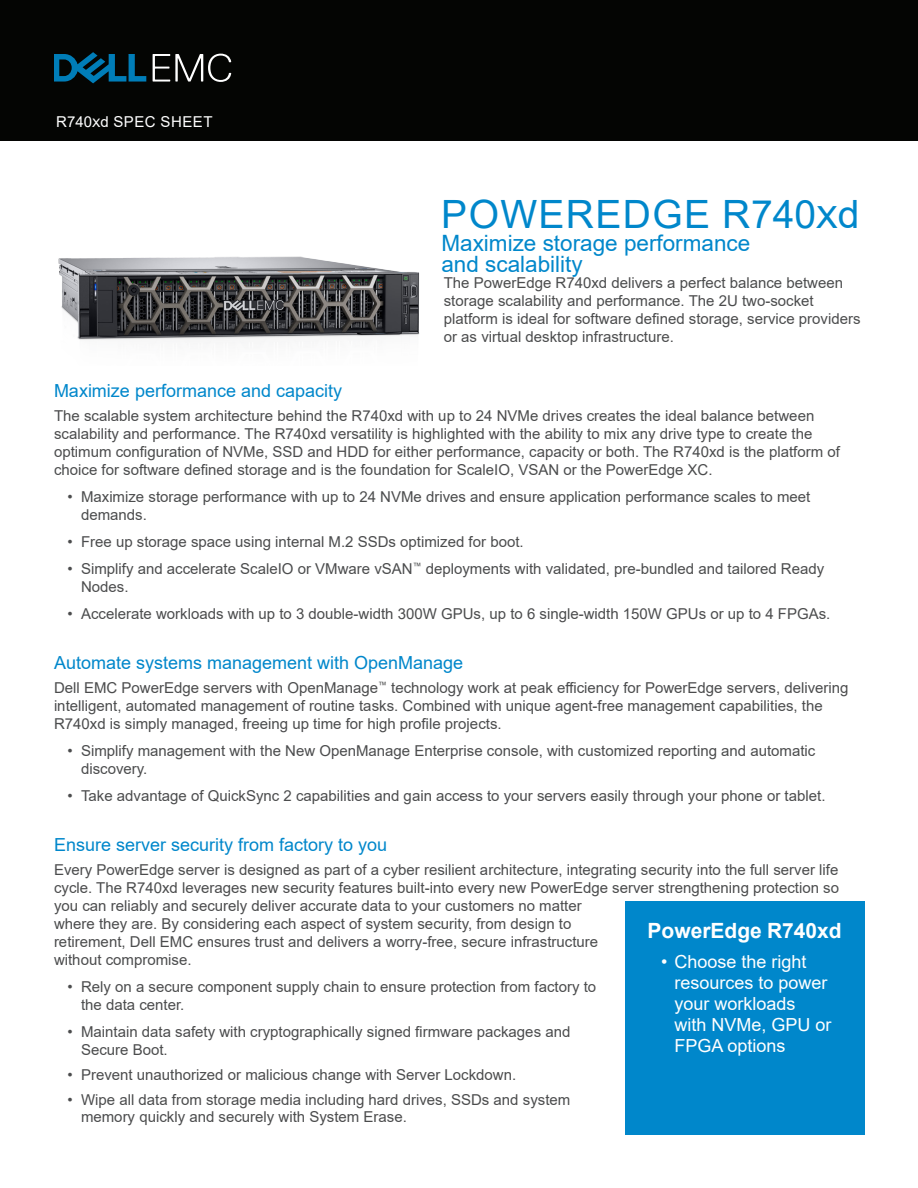
<style>
.page{position:relative;width:918px;height:1188px;background:#fff}
.page>*{position:absolute;margin:0;border:0;box-sizing:border-box;transform-origin:0 0}
.Document_Headline{font:39px "Arial";letter-spacing:.035em;color:#0087cb}
.Document_Headline-2{font:22.5px "Arial";color:#0087cb}
.Body_Headline{font:700 21px "Arial";color:#fff}
.Body_Text{font:18px "Arial";color:#0087cb}
.t1{font:18px/21px "Arial";color:#fff}
.Body_Headline-2{font:18px "Arial";color:#0087cb}
.Body_Text-2{font:15px/18px "Arial";color:#4b4c4d}
.Body_copy_Dell_Dark{font:15px/18px "Arial";color:#4b4c4d}
.Table_Text{font:15px "Arial";letter-spacing:.035em;color:#fff}
</style>
<div class="page">
<div style="left:0;top:0;width:918px;height:141px;background:#040503"></div>
<svg style="left:153px;top:54px;width:78px;height:28px"></svg>
<svg style="left:55px;top:52px;width:91px;height:31px"></svg>
<div style="left:625px;top:902px;width:239px;height:233px;background:#0087cb"></div>
<img style="left:58px;top:256px;width:362px;height:84px">
<p class="Table_Text" style="left:56px;top:111px;width:158px">R740xd SPEC SHEET</p>
<p class="Document_Headline" style="left:441px;top:188px;width:420px">POWEREDGE R740xd</p>
<p class="Document_Headline-2" style="left:441px;top:228px;width:310px">Maximize storage performance</p>
<p class="Document_Headline-2" style="left:441px;top:249px;width:143px">and scalability</p>
<p class="Body_copy_Dell_Dark" style="left:444px;top:274px;width:418px">The PowerEdge R740xd delivers a perfect balance between storage scalability and performance. The 2U two-socket platform is ideal for software defined storage, service providers or as virtual desktop infrastructure.</p>
<p class="Body_Text" style="left:54px;top:378px;width:290px">Maximize performance and capacity</p>
<p class="Body_Text-2" style="left:54px;top:407px;width:787px">The scalable system architecture behind the R740xd with up to 24 NVMe drives creates the ideal balance between scalability and performance. The R740xd versatility is highlighted with the ability to mix any drive type to create the optimum configuration of NVMe, SSD and HDD for either performance, capacity or both. The R740xd is the platform of choice for software defined storage and is the foundation for ScaleIO, VSAN or the PowerEdge XC.</p>
<p class="Body_Text-2" style="left:81px;top:488px;width:731px;text-indent:-14px">• Maximize storage performance with up to 24 NVMe drives and ensure application performance scales to meet demands.</p>
<p class="Body_Text-2" style="left:68px;top:533px;width:458px">• Free up storage space using internal M.2 SSDs optimized for boot.</p>
<p class="Body_Text-2" style="left:81px;top:560px;width:745px;text-indent:-14px">• Simplify and accelerate ScaleIO or VMware vSAN<sup>™</sup> deployments with validated, pre-bundled and tailored Ready<br>Nodes.</p>
<p class="Body_Text-2" style="left:68px;top:605px;width:764px">• Accelerate workloads with up to 3 double-width 300W GPUs, up to 6 single-width 150W GPUs or up to 4 FPGAs.</p>
<p class="Body_Text" style="left:54px;top:650px;width:411px">Automate systems management with OpenManage</p>
<p class="Body_Text-2" style="left:54px;top:679px;width:796px">Dell EMC PowerEdge servers with OpenManage<sup>™</sup> technology work at peak efficiency for PowerEdge servers, delivering intelligent, automated management of routine tasks. Combined with unique agent-free management capabilities, the<br>R740xd is simply managed, freeing up time for high profile projects.</p>
<p class="Body_Text-2" style="left:81px;top:742px;width:736px;text-indent:-14px">• Simplify management with the New OpenManage Enterprise console, with customized reporting and automatic discovery.</p>
<p class="Body_Text-2" style="left:68px;top:787px;width:760px">• Take advantage of QuickSync 2 capabilities and gain access to your servers easily through your phone or tablet.</p>
<p class="Body_Headline-2" style="left:54px;top:832px;width:335px">Ensure server security from factory to you</p>
<p class="Body_Text-2" style="left:54px;top:861px;width:787px">Every PowerEdge server is designed as part of a cyber resilient architecture, integrating security into the full server life cycle. The R740xd leverages new security features built-into every new PowerEdge server strengthening protection so you can reliably and securely deliver accurate data to your customers no matter<br>where they are. By considering each aspect of system security, from design to<br>retirement, Dell EMC ensures trust and delivers a worry-free, secure infrastructure<br>without compromise.</p>
<p class="Body_Text-2" style="left:81px;top:978px;width:517px;text-indent:-14px">• Rely on a secure component supply chain to ensure protection from factory to the data center.</p>
<p class="Body_Text-2" style="left:81px;top:1023px;width:491px;text-indent:-14px">• Maintain data safety with cryptographically signed firmware packages and<br>Secure Boot.</p>
<p class="Body_Text-2" style="left:68px;top:1066px;width:450px">• Prevent unauthorized or malicious change with Server Lockdown.</p>
<p class="Body_Text-2" style="left:81px;top:1092px;width:491px;line-height:16.5px;text-indent:-14px">• Wipe all data from storage media including hard drives, SSDs and system memory quickly and securely with System Erase.</p>
<p class="Body_Headline" style="left:648px;top:916px;width:196px">PowerEdge R740xd</p>
<p class="t1" style="left:675px;top:951px;width:159px;text-indent:-14px">• Choose the right resources to power your workloads with NVMe, GPU or<br>FPGA options</p>
</div>
